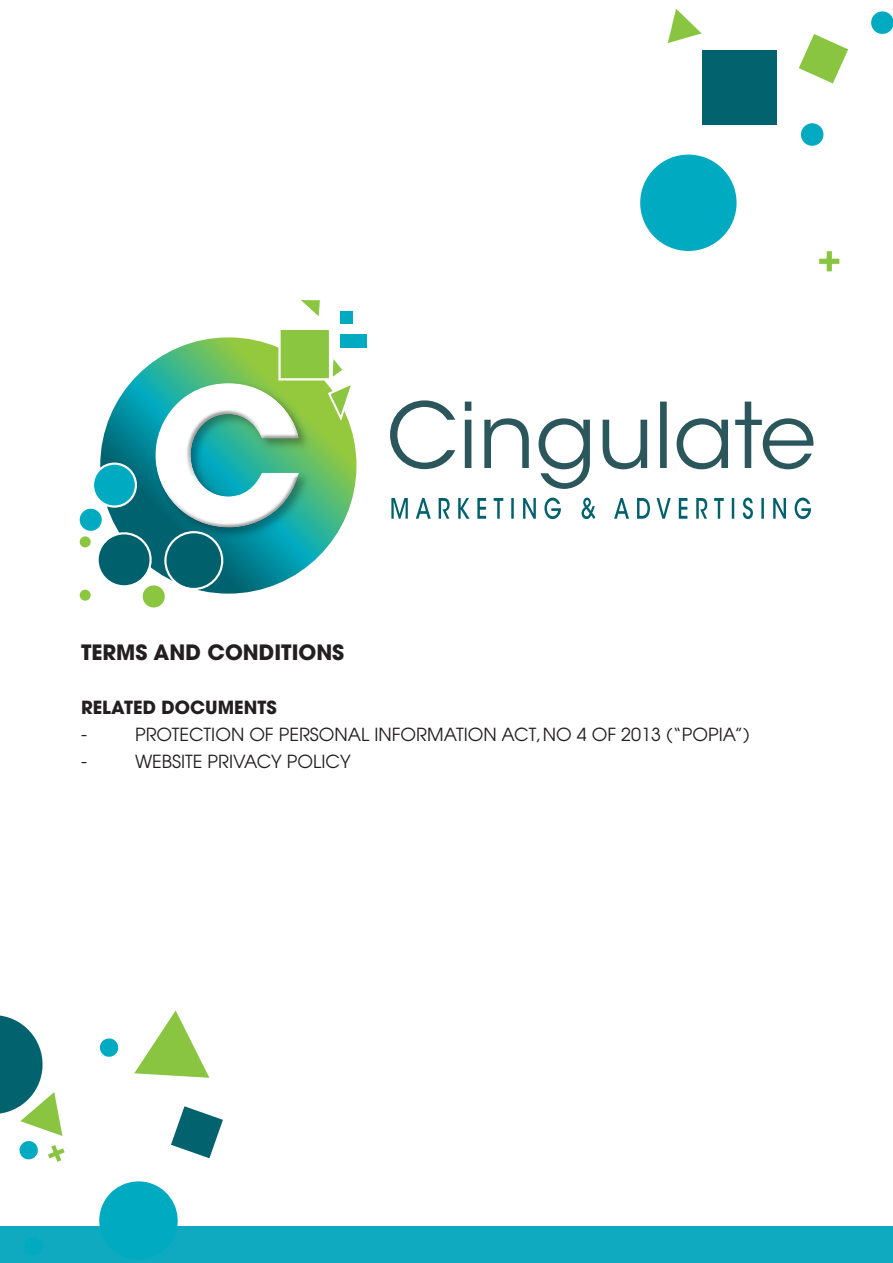
<style>
.page{position:relative;width:893px;height:1263px;background:#fff}
.page>*{position:absolute;margin:0;border:0;box-sizing:border-box;transform-origin:0 0}
.Main_Heading{font:700 21px "Avant Garde";color:#231f20}
.t1{font:18px "Avant Garde";color:#231f20}
.t2{font:700 18px "Avant Garde";color:#231f20}
</style>
<div class="page">
<div style="left:0;top:1225px;width:893px;height:38px;background:#10aac0"></div>
<svg style="left:100px;top:337px;width:256px;height:257px"></svg>
<div style="left:143px;top:585px;width:22px;height:22px;background:#8ac640;border-radius:50%"></div>
<div style="left:80px;top:590px;width:11px;height:11px;background:#8ac640;border-radius:50%"></div>
<div style="left:80px;top:536px;width:11px;height:11px;background:#8ac640;border-radius:50%"></div>
<svg style="left:153px;top:381px;width:158px;height:159px"></svg>
<svg style="left:150px;top:378px;width:153px;height:123px"></svg>
<svg style="left:158px;top:406px;width:147px;height:123px"></svg>
<div style="left:80px;top:509px;width:22px;height:22px;background:#00abc1;border-radius:50%"></div>
<div style="left:93px;top:464px;width:43px;height:43px;background:#00abc1;border-radius:50%"></div>
<div style="left:92px;top:463px;width:45px;height:45px;border:2px solid #fff;border-radius:50%"></div>
<div style="left:97px;top:532px;width:55px;height:55px;background:#00616d;border:2px solid #fff;border-radius:50%"></div>
<div style="left:164px;top:531px;width:59px;height:59px;background:#00616d;border:2px solid #fff;border-radius:50%"></div>
<div style="left:280px;top:329px;width:50px;height:50px;background:#8ac640"></div>
<div style="left:278px;top:328px;width:53px;height:52px;border:2px solid #fff"></div>
<svg style="left:326px;top:359px;width:25px;height:65px"></svg>
<div style="left:341px;top:335px;width:26px;height:13px;background:#00abc1"></div>
<div style="left:341px;top:311px;width:12px;height:12px;background:#00abc1"></div>
<svg style="left:301px;top:300px;width:19px;height:16px"></svg>
<svg style="left:391px;top:498px;width:420px;height:21px"></svg>
<svg style="left:390px;top:400px;width:423px;height:89px"></svg>
<div style="left:640px;top:155px;width:97px;height:96px;background:#00aac0;border-radius:50%"></div>
<svg style="left:668px;top:9px;width:34px;height:34px"></svg>
<div style="left:702px;top:50px;width:74px;height:75px;background:#02626d"></div>
<svg style="left:799px;top:34px;width:49px;height:49px"></svg>
<div style="left:801px;top:123px;width:22px;height:23px;background:#00aac0;border-radius:50%"></div>
<div style="left:871px;top:11px;width:22px;height:23px;background:#00aac0;border-radius:50%"></div>
<div style="left:827px;top:251px;width:5px;height:20px;background:#89c541"></div>
<div style="left:819px;top:259px;width:20px;height:5px;background:#89c541"></div>
<svg style="left:24px;top:1237px;width:18px;height:18px"></svg>
<svg style="left:99px;top:1038px;width:20px;height:19px"></svg>
<svg style="left:94px;top:1181px;width:89px;height:79px"></svg>
<svg style="left:134px;top:1010px;width:75px;height:68px"></svg>
<svg style="left:171px;top:1106px;width:52px;height:52px"></svg>
<svg style="left:0;top:1015px;width:65px;height:147px"></svg>
<p class="Main_Heading" style="left:81px;top:639px;width:265px">TERMS AND CONDITIONS</p>
<p class="t2" style="left:81px;top:696px;width:197px">RELATED DOCUMENTS</p>
<p class="t1" style="left:81px;top:723px;width:7px">-</p>
<p class="t1" style="left:135px;top:723px;width:616px">PROTECTION OF PERSONAL INFORMATION ACT, NO 4 OF 2013 (“POPIA”)</p>
<p class="t1" style="left:81px;top:750px;width:7px">-</p>
<p class="t1" style="left:135px;top:750px;width:217px">WEBSITE PRIVACY POLICY</p>
</div>
